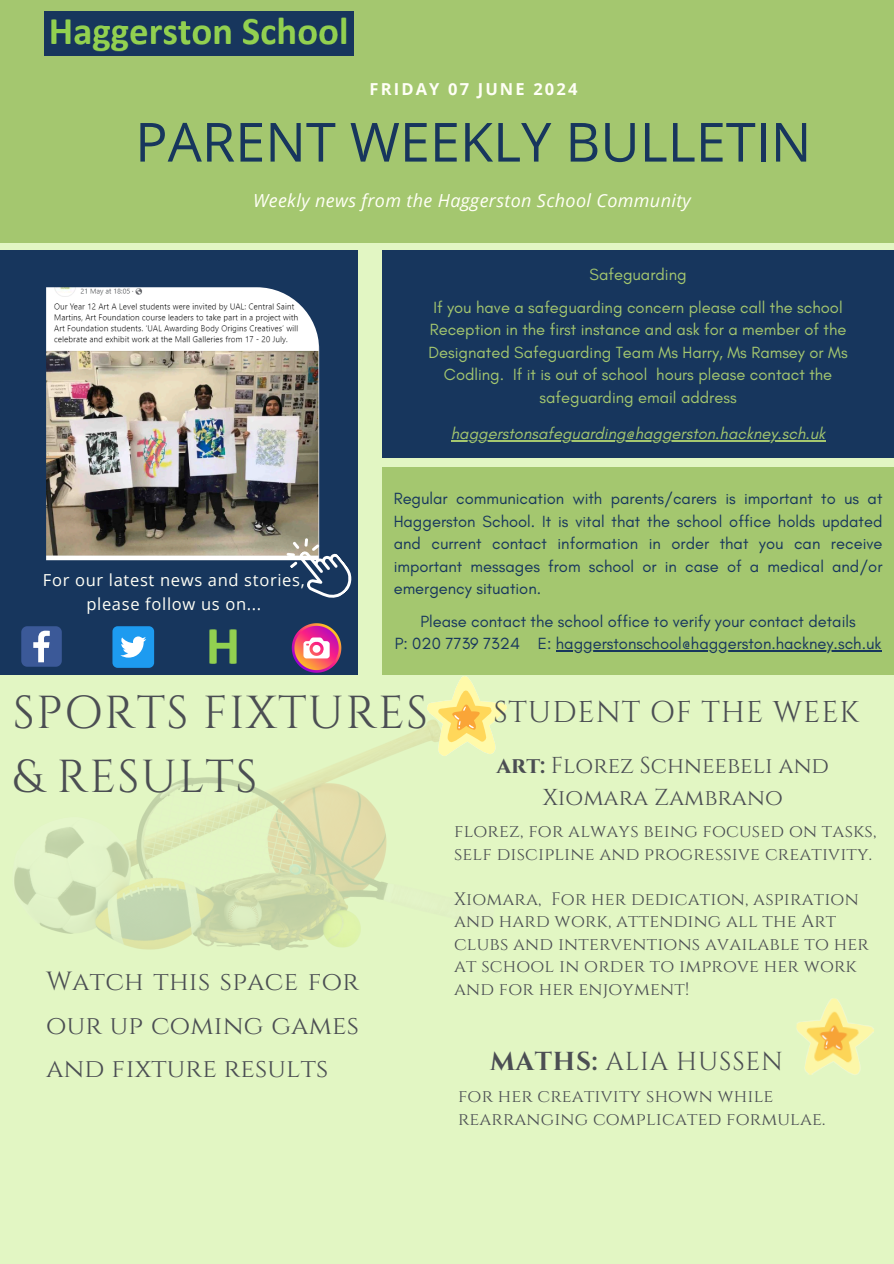
<style>
.page{position:relative;width:894px;height:1264px;background:#fff}
.page>*{position:absolute;margin:0;border:0;box-sizing:border-box;transform-origin:0 0}
.t1{font:54px "Open Sans";color:#17365d}
.t2{font:46.05px/64.1px "Cinzel";letter-spacing:.03em;color:#4b4e53}
.t3{font:30px "Cinzel";letter-spacing:.03em;color:#4b4e53}
.t4{font:26.25px/43.3px "Cinzel";letter-spacing:.01em;color:#4b4e53;text-align:justify}
.t5{font:25.95px "Cinzel";letter-spacing:.03em;color:#4b4e53}
.t6{font:22.95px/31.5px "Cinzel";color:#4b4e53;text-align:center}
.t7{font:18px/22.5px "Cinzel";letter-spacing:.01em;color:#4b4e53}
.t8{font:italic 18px "Open Sans";letter-spacing:.02em;color:#fffff6}
.t9{font:16.5px/22.5px "Glacial Indifference";color:#17365d;text-align:justify}
.t10{font:16.5px/22.5px "Glacial Indifference";color:#a4c76f;text-align:center}
.t11{font:italic 16.5px "Glacial Indifference";color:#a4c76f}
.t12{font:16.5px/23.7px "Open Sans";letter-spacing:.04em;color:#fffff6;text-align:center}
.t13{font:700 16.5px "Open Sans";letter-spacing:.13em;color:#fffff6}
.s1{font-weight:700}
</style>
<div class="page">
<div style="left:0;top:0;width:893px;height:1263px;background:#e2f6c3"></div>
<div style="left:0;top:0;width:893px;height:243px;background:#a4c76f"></div>
<img style="left:14px;top:725px;width:433px;height:225px">
<div style="left:0;top:250px;width:357px;height:424px;background:#17365d"></div>
<div style="left:382px;top:250px;width:511px;height:207px;background:#17365d"></div>
<div style="left:382px;top:467px;width:511px;height:207px;background:#a4c76f"></div>
<img style="left:44px;top:11px;width:309px;height:44px">
<img style="left:427px;top:676px;width:79px;height:79px">
<img style="left:46px;top:287px;width:273px;height:273px">
<svg style="left:286px;top:535px;width:72px;height:74px"></svg>
<img style="left:796px;top:998px;width:78px;height:77px">
<svg style="left:21px;top:626px;width:41px;height:40px;background:#5972a6"></svg>
<img style="left:209px;top:629px;width:28px;height:35px">
<div style="left:112px;top:626px;width:42px;height:42px;background:#1d9bf0;border-radius:5px"></div>
<svg style="left:120px;top:636px;width:26px;height:21px"></svg>
<svg style="left:292px;top:623px;width:49px;height:49px"></svg>
<hr style="left:451px;top:440px;width:374px;height:2px;background:#a4c76f">
<hr style="left:555px;top:650px;width:326px;height:1px;background:#17365d">
<h1 class="t13" style="left:369px;top:77px;width:209px">FRIDAY 07 JUNE 2024</h1>
<p class="t1" style="left:135px;top:104px;width:677px">PARENT WEEKLY BULLETIN</p>
<p class="t8" style="left:253px;top:188px;width:439px">Weekly news from the Haggerston School Community</p>
<p class="t12" style="left:43px;top:568px;width:263px">For our latest news and stories, please follow us on...</p>
<p class="t10" style="left:589px;top:263px;width:98px">Safeguarding</p>
<p class="t10" style="left:428px;top:295px;width:420px">If you have a safeguarding concern please call the school Reception in the first instance and ask for a member of the Designated Safeguarding Team Ms Harry, Ms Ramsey or Ms Codling. If it is out of school hours please contact the safeguarding email address</p>
<p class="t11" style="left:451px;top:424px;width:376px">haggerstonsafeguarding@haggerston.hackney.sch.uk</p>
<p class="t9" style="left:393px;top:487px;width:490px">Regular communication with parents/carers is important to us at Haggerston School. It is vital that the school office holds updated and current contact information in order that you can receive important messages from school or in case of a medical and/or emergency situation.</p>
<p class="t9" style="left:420px;top:609px;width:437px">Please contact the school office to verify your contact details</p>
<p class="t9" style="left:394px;top:632px;width:488px">P: 020 7739 7324 E: haggerstonschool@haggerston.hackney.sch.uk</p>
<p class="t2" style="left:13px;top:682px;width:417px">SPORTS FIXTURES &amp; RESULTS</p>
<p class="t4" style="left:46px;top:960px;width:314px">Watch this space for our up coming games and fixture results</p>
<p class="t3" style="left:493px;top:693px;width:367px">STUDENT OF THE WEEK</p>
<h3 class="t6" style="left:496px;top:750px;width:334px"><span class="s1">art:</span> Florez Schneebeli and<br>Xiomara Zambrano</h3>
<p class="t7" style="left:454px;top:820px;width:423px">florez, for always being focused on tasks, self discipline and progressive creativity.</p>
<h2 class="t7" style="left:454px;top:888px;width:416px">Xiomara, For her dedication, aspiration and hard work, attending all the Art clubs and interventions available to her at school in order to improve her work and for her enjoyment!</h2>
<h6 class="t5" style="left:490px;top:1044px;width:294px"><span class="s1">MATHS:</span> ALIA HUSSEN</h6>
<p class="t7" style="left:458px;top:1085px;width:369px">for her creativity shown while rearranging complicated formulae.</p>
</div>
